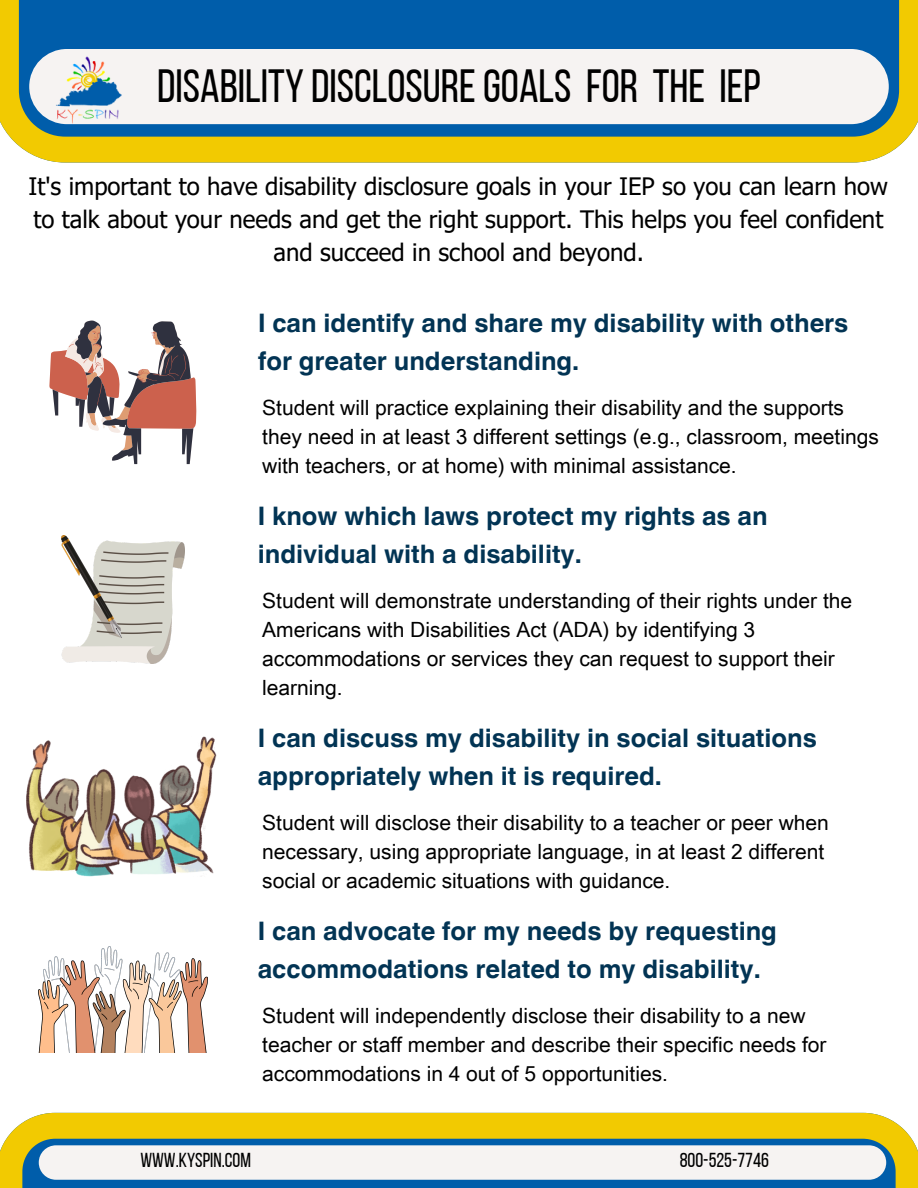
<style>
.page{position:relative;width:918px;height:1188px;background:#fff}
.page>*{position:absolute;margin:0;border:0;box-sizing:border-box;transform-origin:0 0}
.t1{font:46.5px "Bebas Neue";color:#000}
.t2{font:700 25.5px/38.2px "Helvetica World";color:#023454}
.t3{font:24px/32.7px "Tahoma";color:#000;text-align:center}
.t4{font:21px/29.2px "Arial Unicode MS";color:#000}
.t5{font:20.25px "Bebas Neue";color:#000}
</style>
<div class="page">
<svg style="left:0;top:0;width:918px;height:163px;background:#568473"></svg>
<div style="left:29px;top:49px;width:860px;height:75px;background:#f6f3f2;border-radius:38px"></div>
<img style="left:48px;top:46px;width:83px;height:92px">
<svg style="left:0;top:1113px;width:918px;height:75px;background:#a1a740"></svg>
<div style="left:39px;top:1145px;width:847px;height:35px;background:#f6f3f2;border-radius:17px"></div>
<img style="left:61px;top:535px;width:124px;height:129px">
<img style="left:27px;top:737px;width:190px;height:140px">
<img style="left:39px;top:947px;width:169px;height:106px">
<svg style="left:49px;top:320px;width:148px;height:144px"></svg>
<p class="t1" style="left:157px;top:67px;width:605px">DISABILITY DISCLOSURE GOALS FOR THE IEP</p>
<h1 class="t3" style="left:29px;top:169px;width:861px">It's important to have disability disclosure goals in your IEP so you can learn how to talk about your needs and get the right support. This helps you feel confident and succeed in school and beyond.</h1>
<h3 class="t2" style="left:258px;top:301px;width:592px">I can identify and share my disability with others for greater understanding.</h3>
<p class="t4" style="left:262px;top:392px;width:618px">Student will practice explaining their disability and the supports they need in at least 3 different settings (e.g., classroom, meetings with teachers, or at home) with minimal assistance.</p>
<h2 class="t2" style="left:258px;top:494px;width:511px">I know which laws protect my rights as an individual with a disability.</h2>
<p class="t4" style="left:262px;top:585px;width:592px">Student will demonstrate understanding of their rights under the Americans with Disabilities Act (ADA) by identifying 3 accommodations or services they can request to support their learning.</p>
<p class="t2" style="left:258px;top:716px;width:561px">I can discuss my disability in social situations appropriately when it is required.</p>
<h2 class="t4" style="left:262px;top:807px;width:568px">Student will disclose their disability to a teacher or peer when necessary, using appropriate language, in at least 2 different social or academic situations with guidance.</h2>
<p class="t2" style="left:258px;top:909px;width:521px">I can advocate for my needs by requesting accommodations related to my disability.</p>
<p class="t4" style="left:262px;top:1000px;width:566px">Student will independently disclose their disability to a new teacher or staff member and describe their specific needs for accommodations in 4 out of 5 opportunities.</p>
<h2 class="t5" style="left:140px;top:1152px;width:112px">WWW.KYSPIN.COM</h2>
<h2 class="t5" style="left:680px;top:1152px;width:91px">800-525-7746</h2>
</div>
